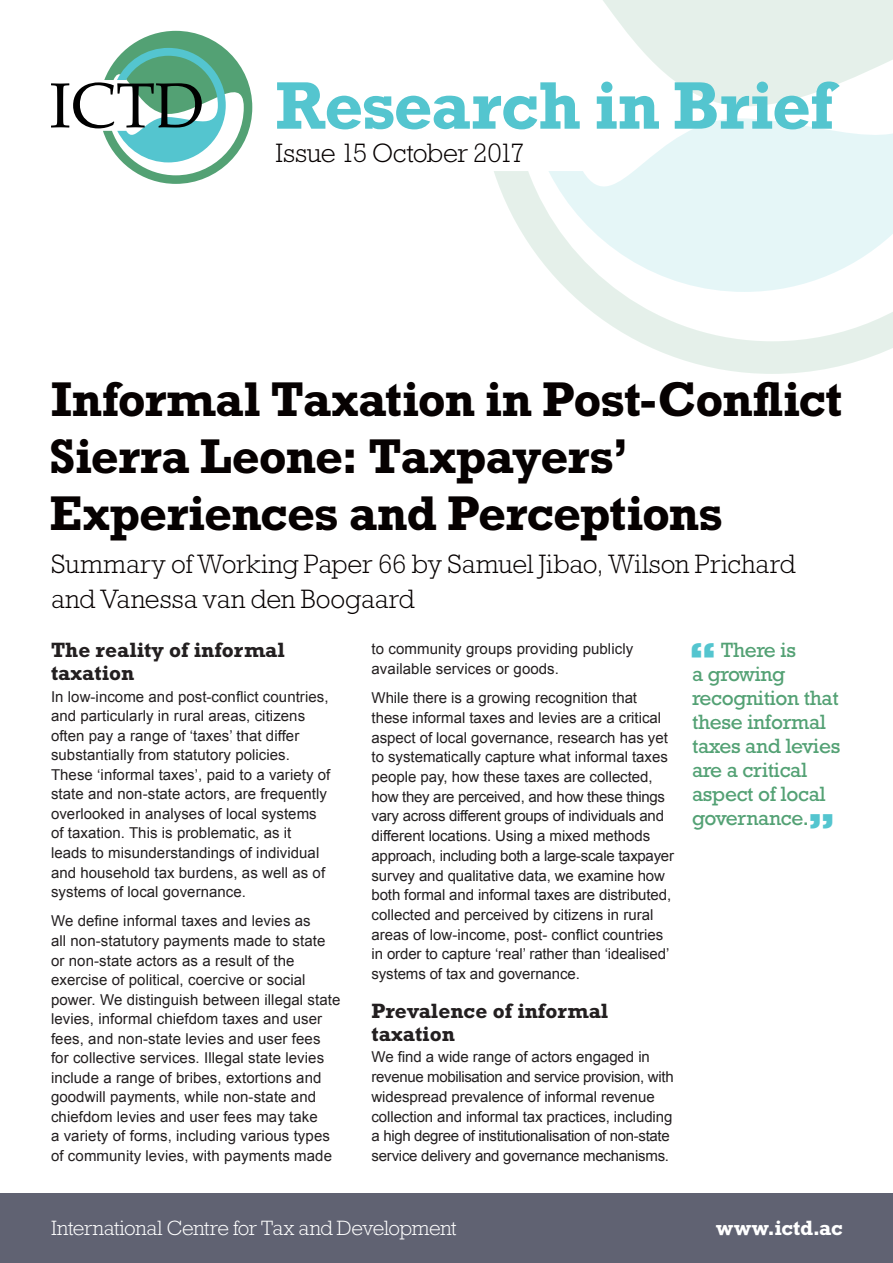
<style>
.page{position:relative;width:893px;height:1263px;background:#fff}
.page>*{position:absolute;margin:0;border:0;box-sizing:border-box;transform-origin:0 0}
.t1{font:700 68.25px "Rockwell Std";letter-spacing:-.015em;color:#54c5cf}
.t2{font:700 49.5px/57px "Rockwell Std";letter-spacing:-.02em;color:#060101}
.t3{font:800 38.1px "Rockwell Std";color:#54c5cf}
.t4{font:300 27px/34.5px "Rockwell Std";letter-spacing:-.005em;color:#060101}
.t5{font:21px/24px "Rockwell Std";letter-spacing:-.015em;color:#53a174}
.t6{font:700 21px/22.5px "Rockwell Std";color:#231f20}
.t7{font:300 21px "Rockwell Std";letter-spacing:-.015em;color:#fff}
.t8{font:700 21px "Rockwell Std";letter-spacing:-.005em;color:#fff}
.t9{font:15px/19.5px "Arial";letter-spacing:.005em;color:#231f20}
.t10{font:15px/19.6px "Arial";letter-spacing:-.015em;color:#231f20}
</style>
<div class="page">
<svg style="left:494px;top:171px;width:399px;height:203px"></svg>
<svg style="left:547px;top:0;width:346px;height:292px"></svg>
<svg style="left:51px;top:31px;width:201px;height:153px"></svg>
<div style="left:0;top:1193px;width:893px;height:70px;background:#606272"></div>
<h1 class="t1" style="left:276px;top:65px;width:560px">Research in Brief</h1>
<h3 class="t4" style="left:276px;top:135px;width:251px">Issue 15 October 2017</h3>
<h2 class="t2" style="left:49px;top:370px;width:794px">Informal Taxation in Post-Conflict<br>Sierra Leone: Taxpayers’<br>Experiences and Perceptions</h2>
<h3 class="t4" style="left:51px;top:547px;width:746px">Summary of Working Paper 66 by Samuel Jibao, Wilson Prichard and Vanessa van den Boogaard</h3>
<h3 class="t6" style="left:51px;top:639px;width:235px">The reality of informal taxation</h3>
<p class="t9" style="left:51px;top:687px;width:281px">In low-income and post-conflict countries, and particularly in rural areas, citizens often pay a range of ‘taxes’ that differ substantially from statutory policies.<br>These ‘informal taxes’, paid to a variety of state and non-state actors, are frequently overlooked in analyses of local systems of taxation. This is problematic, as it leads to misunderstandings of individual and household tax burdens, as well as of systems of local governance.</p>
<p class="t9" style="left:51px;top:911px;width:291px">We define informal taxes and levies as<br>all non-statutory payments made to state or non-state actors as a result of the exercise of political, coercive or social power. We distinguish between illegal state levies, informal chiefdom taxes and user fees, and non-state levies and user fees for collective services. Illegal state levies include a range of bribes, extortions and goodwill payments, while non-state and chiefdom levies and user fees may take<br>a variety of forms, including various types of community levies, with payments made</p>
<p class="t9" style="left:372px;top:639px;width:263px">to community groups providing publicly available services or goods.</p>
<p class="t9" style="left:372px;top:688px;width:304px">While there is a growing recognition that these informal taxes and levies are a critical aspect of local governance, research has yet to systematically capture what informal taxes people pay, how these taxes are collected, how they are perceived, and how these things vary across different groups of individuals and different locations. Using a mixed methods approach, including both a large-scale taxpayer survey and qualitative data, we examine how both formal and informal taxes are distributed, collected and perceived by citizens in rural areas of low-income, post- conflict countries in order to capture ‘real’ rather than ‘idealised’ systems of tax and governance.</p>
<h3 class="t6" style="left:372px;top:999px;width:238px">Prevalence of informal taxation</h3>
<p class="t10" style="left:372px;top:1047px;width:304px">We find a wide range of actors engaged in revenue mobilisation and service provision, with widespread prevalence of informal revenue collection and informal tax practices, including a high degree of institutionalisation of non-state service delivery and governance mechanisms.</p>
<h3 class="t5" style="left:692px;top:638px;width:150px;text-indent:29px">There is<br>a growing recognition that these informal taxes and levies are a critical aspect of local governance.</h3>
<h3 class="t3" style="left:689px;top:632px;width:29px">“</h3>
<h3 class="t3" style="left:808px;top:803px;width:29px">”</h3>
<h3 class="t7" style="left:51px;top:1216px;width:407px">International Centre for Tax and Development</h3>
<h3 class="t8" style="left:716px;top:1216px;width:128px">www.ictd.ac</h3>
</div>
